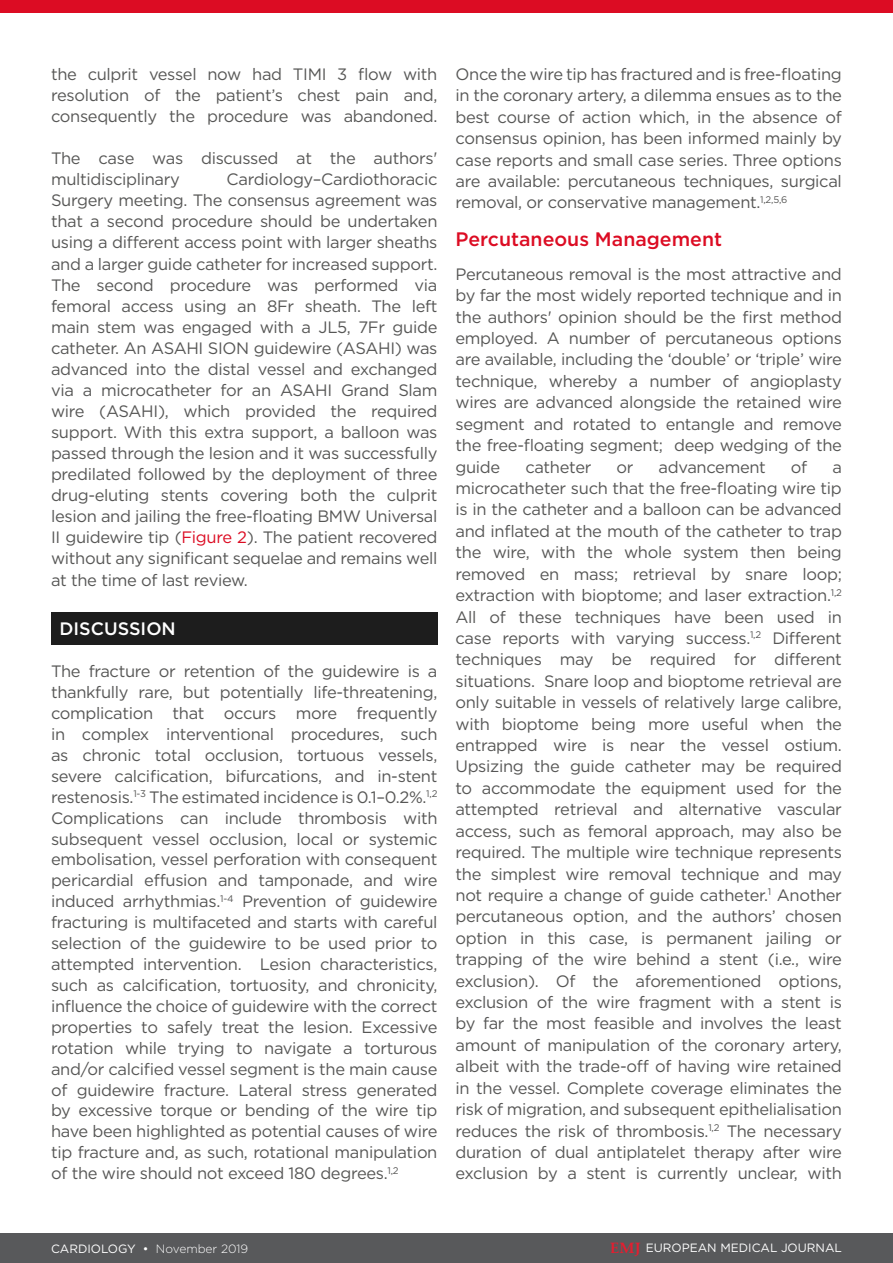
<style>
.page{position:relative;width:893px;height:1263px;background:#fff}
.page>*{position:absolute;margin:0;border:0;box-sizing:border-box;transform-origin:0 0}
.H2__Heading_2{font:500 19.5px "Gotham";color:#dc0c23}
.H1__Heading_1{font:500 18px "Gotham";color:#fff}
.Body_Text{font:16.5px/21.5px "Gotham";letter-spacing:-.02em;color:#575756;text-align:justify}
.t1{font:12px "Gotham";color:#fff}
.t2{font:300 12px "Gotham";color:#fff}
.s1{color:#dc0c23}
.s2{font-weight:400}
.s3{font-family:"Palatino Linotype";font-weight:700;font-size:15px;color:#e41e30}
</style>
<div class="page">
<div style="left:0;top:1233px;width:893px;height:30px;background:#58595b"></div>
<div style="left:51px;top:612px;width:386px;height:33px;background:#1d1d1d"></div>
<div style="left:0;top:0;width:893px;height:13px;background:#dc0c23"></div>
<p class="Body_Text" style="left:51px;top:63px;width:388px;line-height:21px">the culprit vessel now had TIMI 3 flow with resolution of the patient’s chest pain and, consequently the procedure was abandoned.</p>
<p class="Body_Text" style="left:51px;top:148px;width:388px;line-height:21px">The case was discussed at the authors' multidisciplinary</p>
<p class="Body_Text" style="left:51px;top:169px;width:388px;line-height:21px;text-indent:176px">Cardiology–Cardiothoracic Surgery meeting. The consensus agreement was that a second procedure should be undertaken using a different access point with larger sheaths and a larger guide catheter for increased support.<br>The second procedure was performed via femoral access using an 8Fr sheath. The left main stem was engaged with a JL5, 7Fr guide catheter. An ASAHI SION guidewire (ASAHI) was advanced into the distal vessel and exchanged via a microcatheter for an ASAHI Grand Slam wire (ASAHI), which provided the required support. With this extra support, a balloon was passed through the lesion and it was successfully predilated followed by the deployment of three drug-eluting stents covering both the culprit lesion and jailing the free-floating BMW Universal II guidewire tip (<span class="s1">Figure 2</span>). The patient recovered without any significant sequelae and remains well at the time of last review.</p>
<p class="H1__Heading_1" style="left:60px;top:617px;width:118px">DISCUSSION</p>
<p class="Body_Text" style="left:51px;top:661px;width:388px;line-height:20.9px">The fracture or retention of the guidewire is a thankfully rare, but potentially life-threatening, complication that occurs more frequently in complex interventional procedures, such as chronic total occlusion, tortuous vessels, severe calcification, bifurcations, and in-stent restenosis.<sup>1-3</sup> The estimated incidence is 0.1–0.2%.<sup>1,2<br></sup>Complications can include thrombosis with subsequent vessel occlusion, local or systemic embolisation, vessel perforation with consequent pericardial effusion and tamponade, and wire induced arrhythmias.<sup>1-4</sup> Prevention of guidewire fracturing is multifaceted and starts with careful selection of the guidewire to be used prior to attempted intervention. Lesion characteristics, such as calcification, tortuosity, and chronicity, influence the choice of guidewire with the correct properties to safely treat the lesion. Excessive rotation while trying to navigate a torturous and/or calcified vessel segment is the main cause of guidewire fracture. Lateral stress generated by excessive torque or bending of the wire tip have been highlighted as potential causes of wire tip fracture and, as such, rotational manipulation of the wire should not exceed 180 degrees.<sup>1,2</sup></p>
<p class="Body_Text" style="left:455px;top:63px;width:388px">Once the wire tip has fractured and is free-floating in the coronary artery, a dilemma ensues as to the best course of action which, in the absence of consensus opinion, has been informed mainly by case reports and small case series. Three options are available: percutaneous techniques, surgical removal, or conservative management.<sup>1,2,5,6</sup></p>
<p class="H2__Heading_2" style="left:455px;top:226px;width:268px">Percutaneous Management</p>
<p class="Body_Text" style="left:455px;top:263px;width:388px">Percutaneous removal is the most attractive and by far the most widely reported technique and in the authors' opinion should be the first method employed. A number of percutaneous options are available, including the ‘double’ or ‘triple’ wire technique, whereby a number of angioplasty wires are advanced alongside the retained wire segment and rotated to entangle and remove the free-floating segment; deep wedging of the guide</p>
<p class="Body_Text" style="left:525px;top:456px;width:68px">catheter</p>
<p class="Body_Text" style="left:616px;top:456px;width:19px">or</p>
<p class="Body_Text" style="left:658px;top:456px;width:109px">advancement</p>
<p class="Body_Text" style="left:791px;top:456px;width:18px">of</p>
<p class="Body_Text" style="left:455px;top:456px;width:388px;text-indent:377px">a microcatheter such that the free-floating wire tip is in the catheter and a balloon can be advanced and inflated at the mouth of the catheter to trap the wire, with the whole system then being removed en mass; retrieval by snare loop; extraction with bioptome; and laser extraction.<sup>1,2<br></sup>All of these techniques have been used in case reports with varying success.<sup>1,2</sup> Different techniques may be required for different situations. Snare loop and bioptome retrieval are only suitable in vessels of relatively large calibre, with bioptome being more useful when the entrapped wire is near the vessel ostium.<br>Upsizing the guide catheter may be required to accommodate the equipment used for the attempted retrieval and alternative vascular access, such as femoral approach, may also be required. The multiple wire technique represents the simplest wire removal technique and may not require a change of guide catheter.<sup>1</sup> Another percutaneous option, and the authors’ chosen option in this case, is permanent jailing or trapping of the wire behind a stent (i.e., wire exclusion). Of the aforementioned options, exclusion of the wire fragment with a stent is by far the most feasible and involves the least amount of manipulation of the coronary artery, albeit with the trade-off of having wire retained in the vessel. Complete coverage eliminates the risk of migration, and subsequent epithelialisation reduces the risk of thrombosis.<sup>1,2</sup> The necessary duration of dual antiplatelet therapy after wire exclusion by a stent is currently unclear, with</p>
<p class="t2" style="left:51px;top:1241px;width:199px"><span class="s2">CARDIOLOGY •</span> November 2019</p>
<p class="t1" style="left:610px;top:1240px;width:233px"><span class="s3">EMJ</span> EUROPEAN MEDICAL JOURNAL</p>
</div>
